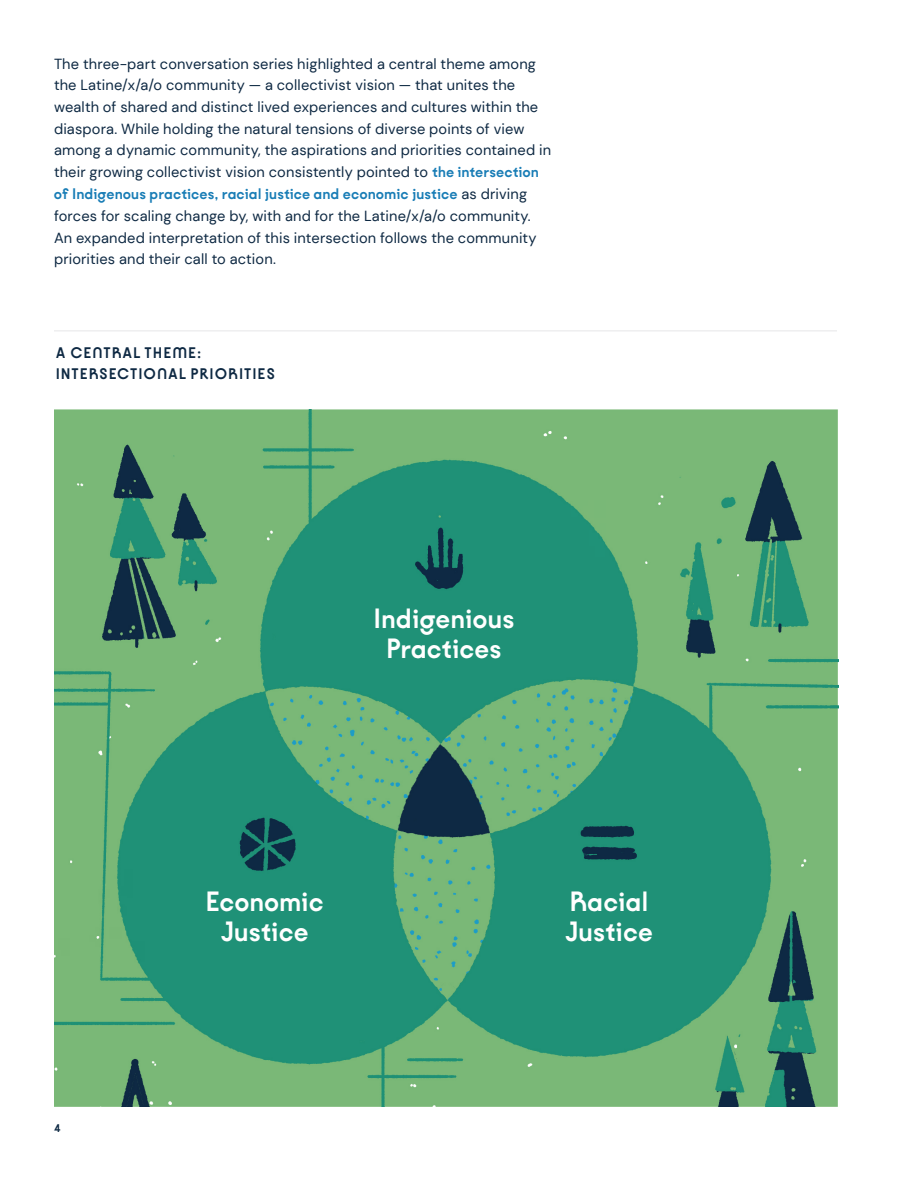
<style>
.page{position:relative;width:918px;height:1188px;background:#fff}
.page>*{position:absolute;margin:0;border:0;box-sizing:border-box;transform-origin:0 0}
.t1{font:700 30px/30px "Kobe";color:#fff;text-align:center}
.t2{font:700 16.5px "Kobe";color:#197db6}
.t3{font:700 16.5px/21px "Kobe";letter-spacing:.06em;color:#0e2943}
.t4{font:14.7px/21.8px "DM Sans";letter-spacing:.01em;color:#0e2943}
.t5{font:700 12px "Kobe";color:#0e2943}
.s1{font-family:"Kobe";font-weight:700;font-size:16.5px;color:#197db6}
.s2{font-family:"DM Sans";font-weight:400;font-size:14.7px;color:#0e2943}
</style>
<div class="page">
<img style="left:54px;top:410px;width:784px;height:697px">
<hr style="left:54px;top:330px;width:783px;height:1px;background:#e6e7e8">
<p class="t4" style="left:54px;top:52px;width:499px">The three-part conversation series highlighted a central theme among the Latine/x/a/o community — a collectivist vision — that unites the wealth of shared and distinct lived experiences and cultures within the diaspora. While holding the natural tensions of diverse points of view among a dynamic community, the aspirations and priorities contained in their growing collectivist vision consistently pointed to <span class="s1">the intersection</span></p>
<p class="t2" style="left:54px;top:185px;width:475px">of Indigenous practices, racial justice and economic justice <span class="s2">as driving</span></p>
<p class="t4" style="left:54px;top:205px;width:484px">forces for scaling change by, with and for the Latine/x/a/o community.<br>An expanded interpretation of this intersection follows the community priorities and their call to action.</p>
<p class="t3" style="left:56px;top:343px;width:221px">A CENTRAL THEME:<br>INTERSECTIONAL PRIORITIES</p>
<h1 class="t1" style="left:373px;top:605px;width:143px">Indigenious<br>Practices</h1>
<p class="t5" style="left:54px;top:1122px;width:8px">4</p>
<h1 class="t1" style="left:206px;top:889px;width:120px">Economic<br>Justice</h1>
<h1 class="t1" style="left:565px;top:889px;width:89px;text-align:left">Racial<br>Justice</h1>
</div>
